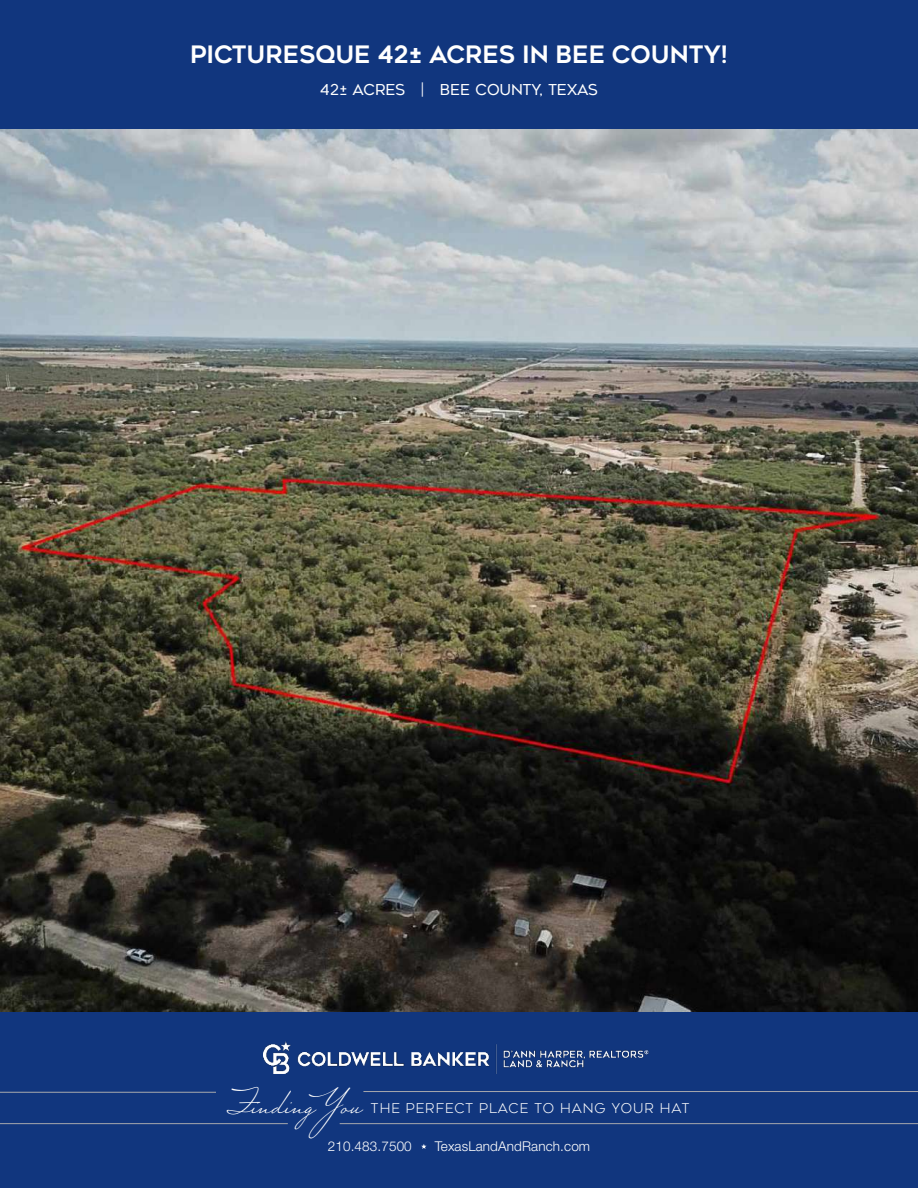
<style>
.page{position:relative;width:918px;height:1188px;background:#fff}
.page>*{position:absolute;margin:0;border:0;box-sizing:border-box;transform-origin:0 0}
.t1{font:37.5px "Mr Sheffield Pro";color:#fff}
.t2{font:700 24px "Geometos Neue";color:#fff}
.t3{font:15px "Geometos Neue";letter-spacing:-.01em;color:#fff}
.t4{font:300 13.5px "Helvetica Neue LT Std";letter-spacing:.01em;color:#fff}
.t5{font:300 13.5px "Geometos Neue";letter-spacing:.07em;color:#fff}
</style>
<div class="page">
<div style="left:0;top:0;width:918px;height:130px;background:#11367e"></div>
<img style="left:0;top:130px;width:918px;height:882px">
<div style="left:0;top:1012px;width:918px;height:176px;background:#11367e"></div>
<svg style="left:421px;top:1144px;width:6px;height:5px"></svg>
<hr style="left:363px;top:1091px;width:555px;height:1px;background:#a8a9ad">
<hr style="left:340px;top:1123px;width:578px;height:1px;background:#a8a9ad">
<hr style="left:0;top:1123px;width:288px;height:1px;background:#a8a9ad">
<img style="left:264px;top:1041px;width:385px;height:32px">
<hr style="left:0;top:1092px;width:216px;height:1px;background:#a8a9ad">
<h2 class="t2" style="left:190px;top:41px;width:539px">PICTURESQUE 42± ACRES IN BEE COUNTY!</h2>
<p class="t3" style="left:320px;top:81px;width:280px">42± ACRES | BEE COUNTY, TEXAS</p>
<h1 class="t1" style="left:229px;top:1078px;width:139px">Finding You</h1>
<p class="t5" style="left:371px;top:1100px;width:320px">THE PERFECT PLACE TO HANG YOUR HAT</p>
<p class="t4" style="left:328px;top:1138px;width:86px">210.483.7500</p>
<p class="t4" style="left:435px;top:1138px;width:157px">TexasLandAndRanch.com</p>
</div>
